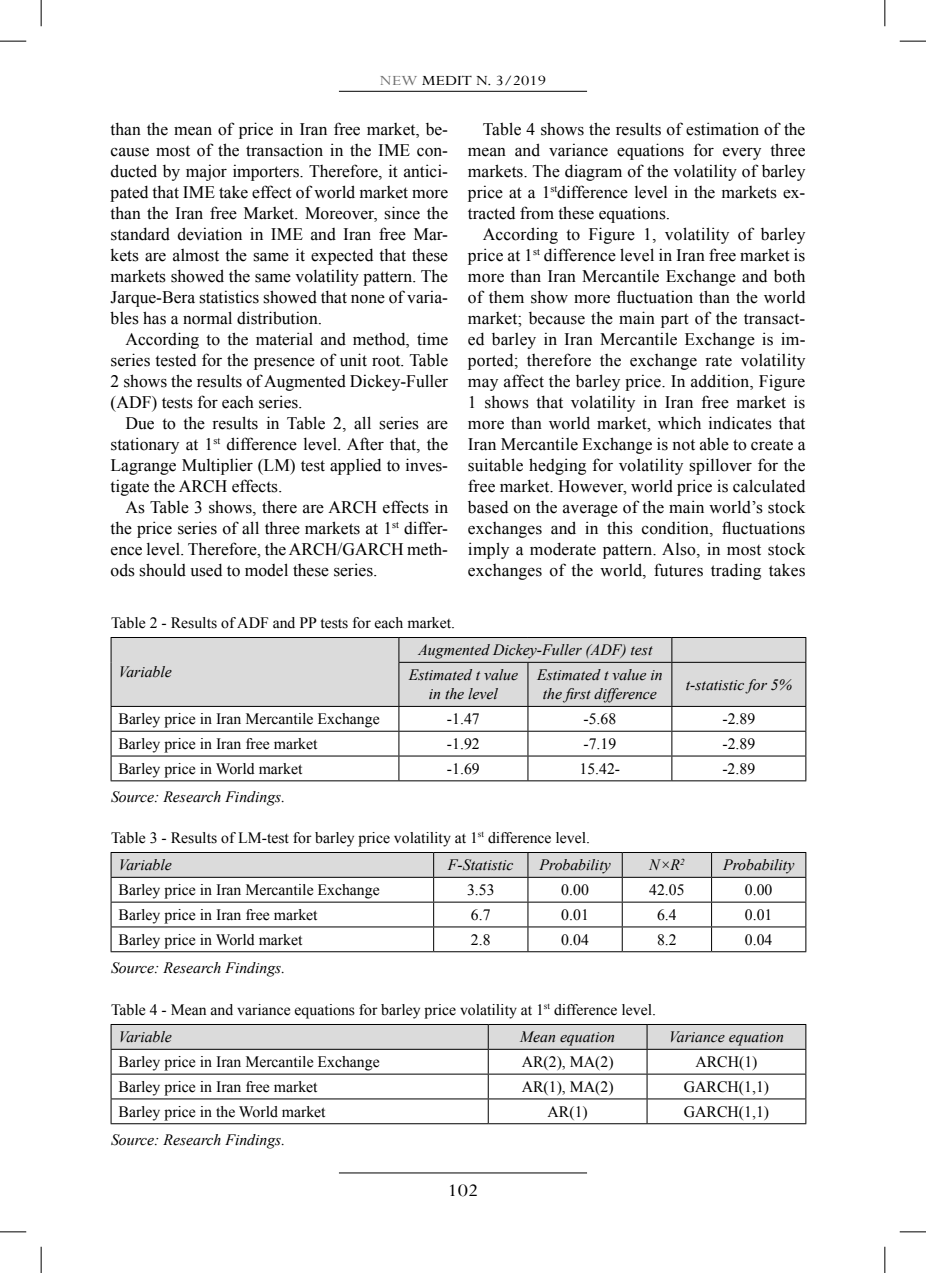
<style>
.page{position:relative;width:926px;height:1273px;background:#fff}
.page>*{position:absolute;margin:0;border:0;box-sizing:border-box;transform-origin:0 0}
.t1{font:19.6px "Perpetua";color:#000;scale:1.15 1}
.t2{font:17.5px/21px "Times New Roman";color:#000;text-align:justify}
.t3{font:15.75px/27.8px "Times New Roman";color:#000}
.t4{font:italic 15.75px/24.8px "Times New Roman";color:#000}
.t5{font:15.75px "Perpetua";color:#000;scale:1.15 1}
.s1{color:#707070}
.s2{font-style:italic}
</style>
<div class="page">
<hr style="left:339px;top:91px;width:248px;height:1px;background:#000">
<hr style="left:339px;top:1172px;width:248px;height:1px;background:#000">
<div style="left:112px;top:638px;width:693px;height:68px;background:#dbdbdb"></div>
<hr style="left:111px;top:637px;width:288px;height:1px;background:#000">
<svg style="left:111px;top:638px;width:1px;height:24px"></svg>
<hr style="left:111px;top:662px;width:1px;height:44px;background:#000">
<hr style="left:399px;top:637px;width:129px;height:1px;background:#000">
<svg style="left:398px;top:638px;width:1px;height:24px"></svg>
<hr style="left:528px;top:637px;width:144px;height:1px;background:#000">
<hr style="left:672px;top:637px;width:134px;height:1px;background:#000">
<svg style="left:671px;top:638px;width:1px;height:24px"></svg>
<svg style="left:805px;top:638px;width:1px;height:24px"></svg>
<hr style="left:398px;top:662px;width:130px;height:1px;background:#000">
<hr style="left:398px;top:663px;width:1px;height:43px;background:#000">
<hr style="left:528px;top:662px;width:144px;height:1px;background:#000">
<hr style="left:527px;top:663px;width:1px;height:43px;background:#000">
<hr style="left:672px;top:662px;width:134px;height:1px;background:#000">
<hr style="left:671px;top:663px;width:1px;height:43px;background:#000">
<hr style="left:805px;top:663px;width:1px;height:43px;background:#000">
<hr style="left:111px;top:706px;width:288px;height:1px;background:#000">
<hr style="left:399px;top:706px;width:129px;height:1px;background:#000">
<hr style="left:528px;top:706px;width:144px;height:1px;background:#000">
<hr style="left:672px;top:706px;width:134px;height:1px;background:#000">
<hr style="left:111px;top:731px;width:288px;height:1px;background:#000">
<hr style="left:399px;top:731px;width:129px;height:1px;background:#000">
<hr style="left:528px;top:731px;width:144px;height:1px;background:#000">
<hr style="left:672px;top:731px;width:134px;height:1px;background:#000">
<hr style="left:111px;top:755px;width:288px;height:1px;background:#000">
<svg style="left:111px;top:707px;width:1px;height:73px"></svg>
<hr style="left:399px;top:755px;width:129px;height:1px;background:#000">
<svg style="left:398px;top:707px;width:1px;height:73px"></svg>
<hr style="left:528px;top:755px;width:144px;height:1px;background:#000">
<svg style="left:527px;top:707px;width:1px;height:73px"></svg>
<hr style="left:672px;top:755px;width:134px;height:1px;background:#000">
<svg style="left:671px;top:707px;width:1px;height:73px"></svg>
<svg style="left:805px;top:707px;width:1px;height:73px"></svg>
<hr style="left:111px;top:780px;width:288px;height:1px;background:#000">
<hr style="left:399px;top:780px;width:129px;height:1px;background:#000">
<hr style="left:528px;top:780px;width:144px;height:1px;background:#000">
<hr style="left:672px;top:780px;width:134px;height:1px;background:#000">
<hr style="left:111px;top:951px;width:322px;height:1px;background:#000">
<hr style="left:433px;top:951px;width:95px;height:1px;background:#000">
<hr style="left:528px;top:951px;width:94px;height:1px;background:#000">
<hr style="left:622px;top:951px;width:89px;height:1px;background:#000">
<hr style="left:711px;top:951px;width:95px;height:1px;background:#000">
<svg style="left:111px;top:852px;width:695px;height:99px"></svg>
<svg style="left:111px;top:1024px;width:695px;height:99px"></svg>
<hr style="left:111px;top:1123px;width:377px;height:1px;background:#000">
<hr style="left:488px;top:1123px;width:159px;height:1px;background:#000">
<hr style="left:647px;top:1123px;width:159px;height:1px;background:#000">
<svg style="left:0;top:41px;width:26px;height:1px"></svg>
<svg style="left:899px;top:41px;width:27px;height:1px"></svg>
<svg style="left:0;top:1231px;width:26px;height:1px"></svg>
<svg style="left:899px;top:1231px;width:27px;height:1px"></svg>
<svg style="left:41px;top:0;width:1px;height:26px"></svg>
<svg style="left:41px;top:1247px;width:1px;height:26px"></svg>
<svg style="left:884px;top:0;width:1px;height:26px"></svg>
<svg style="left:884px;top:1247px;width:1px;height:26px"></svg>
<p class="t5" style="left:380px;top:70px;width:146px"><span class="s1">NEW</span> MEDIT N. 3/2019</p>
<p class="t2" style="left:111px;top:118px;width:339px">than the mean of price in Iran free market, be&shy;cause most of the transaction in the IME con&shy;ducted by major importers. Therefore, it antici&shy;pated that IME take effect of world market more than the Iran free Market. Moreover, since the standard deviation in IME and Iran free Mar&shy;kets are almost the same it expected that these markets showed the same volatility pattern. The Jarque-Bera statistics showed that none of varia&shy;bles has a normal distribution.</p>
<p class="t2" style="left:111px;top:328px;width:339px;text-indent:15px">According to the material and method, time series tested for the presence of unit root. Table 2 shows the results of Augmented Dickey-Fuller (ADF) tests for each series.</p>
<p class="t2" style="left:111px;top:412px;width:339px;text-indent:15px">Due to the results in Table 2, all series are stationary at 1<sup>st</sup> difference level. After that, the Lagrange Multiplier (LM) test applied to inves&shy;tigate the ARCH effects.</p>
<p class="t2" style="left:111px;top:496px;width:339px;text-indent:15px">As Table 3 shows, there are ARCH effects in the price series of all three markets at 1<sup>st</sup> differ&shy;ence level. Therefore, the ARCH/GARCH meth&shy;ods should used to model these series.</p>
<p class="t2" style="left:468px;top:118px;width:339px;text-indent:15px">Table 4 shows the results of estimation of the mean and variance equations for every three markets. The diagram of the volatility of barley price at a 1<sup>st</sup>difference level in the markets ex&shy;tracted from these equations.</p>
<p class="t2" style="left:468px;top:223px;width:339px;text-indent:15px">According to Figure 1, volatility of barley price at 1<sup>st</sup> difference level in Iran free market is more than Iran Mercantile Exchange and both of them show more fluctuation than the world market; because the main part of the transact&shy;ed barley in Iran Mercantile Exchange is im&shy;ported; therefore the exchange rate volatility may affect the barley price. In addition, Figure 1 shows that volatility in Iran free market is more than world market, which indicates that Iran Mercantile Exchange is not able to create a suitable hedging for volatility spillover for the free market. However, world price is calculated based on the average of the main world’s stock exchanges and in this condition, fluctuations imply a moderate pattern. Also, in most stock exchanges of the world, futures trading takes</p>
<p class="t3" style="left:111px;top:608px;width:345px">Table 2 - Results of ADF and PP tests for each market.</p>
<p class="t4" style="left:118px;top:659px;width:55px">Variable</p>
<p class="t4" style="left:409px;top:637px;width:245px;text-indent:10px">Augmented Dickey-Fuller (ADF) test<br>Estimated t value</p>
<p class="t4" style="left:429px;top:681px;width:71px">in the level</p>
<p class="t4" style="left:537px;top:665px;width:127px;line-height:19.2px;text-align:center">Estimated t value in the first difference</p>
<p class="t4" style="left:686px;top:672px;width:107px">t-statistic for 5%</p>
<p class="t3" style="left:118px;top:705px;width:263px">Barley price in Iran Mercantile Exchange</p>
<p class="t3" style="left:447px;top:705px;width:34px">-1.47</p>
<p class="t3" style="left:583px;top:705px;width:34px">-5.68</p>
<p class="t3" style="left:722px;top:705px;width:34px">-2.89</p>
<p class="t3" style="left:118px;top:730px;width:200px">Barley price in Iran free market</p>
<p class="t3" style="left:447px;top:730px;width:34px">-1.92</p>
<p class="t3" style="left:583px;top:730px;width:34px">-7.19</p>
<p class="t3" style="left:722px;top:730px;width:34px">-2.89</p>
<p class="t3" style="left:118px;top:754px;width:185px">Barley price in World market</p>
<p class="t3" style="left:447px;top:754px;width:34px">-1.69</p>
<p class="t3" style="left:579px;top:754px;width:42px">15.42-</p>
<p class="t3" style="left:722px;top:754px;width:34px">-2.89</p>
<p class="t4" style="left:111px;top:784px;width:176px">Source: Research Findings.</p>
<p class="t3" style="left:118px;top:823px;width:473px;text-indent:-7px">Table 3 - Results of LM-test for barley price volatility at 1<sup>st</sup> difference level.<br><span class="s2">Variable</span></p>
<p class="t4" style="left:448px;top:852px;width:67px">F-Statistic</p>
<p class="t4" style="left:539px;top:852px;width:73px">Probability</p>
<p class="t4" style="left:649px;top:852px;width:37px">N×R<sup>2</sup></p>
<p class="t4" style="left:723px;top:852px;width:73px">Probability</p>
<p class="t3" style="left:118px;top:876px;width:263px">Barley price in Iran Mercantile Exchange</p>
<p class="t3" style="left:467px;top:876px;width:29px">3.53</p>
<p class="t3" style="left:561px;top:876px;width:29px">0.00</p>
<p class="t3" style="left:649px;top:876px;width:37px">42.05</p>
<p class="t3" style="left:745px;top:876px;width:29px">0.00</p>
<p class="t3" style="left:118px;top:900px;width:200px">Barley price in Iran free market</p>
<p class="t3" style="left:471px;top:900px;width:21px">6.7</p>
<p class="t3" style="left:561px;top:900px;width:29px">0.01</p>
<p class="t3" style="left:657px;top:900px;width:21px">6.4</p>
<p class="t3" style="left:745px;top:900px;width:29px">0.01</p>
<p class="t3" style="left:118px;top:925px;width:185px">Barley price in World market</p>
<p class="t3" style="left:471px;top:925px;width:21px">2.8</p>
<p class="t3" style="left:561px;top:925px;width:29px">0.04</p>
<p class="t3" style="left:657px;top:925px;width:21px">8.2</p>
<p class="t3" style="left:745px;top:925px;width:29px">0.04</p>
<p class="t4" style="left:111px;top:954px;width:176px">Source: Research Findings.</p>
<p class="t3" style="left:118px;top:995px;width:539px;text-indent:-7px">Table 4 - Mean and variance equations for barley price volatility at 1<sup>st</sup> difference level.<br><span class="s2">Variable</span></p>
<p class="t4" style="left:520px;top:1024px;width:96px">Mean equation</p>
<p class="t4" style="left:669px;top:1024px;width:117px">Variance equation</p>
<p class="t3" style="left:118px;top:1048px;width:263px">Barley price in Iran Mercantile Exchange</p>
<p class="t3" style="left:521px;top:1048px;width:93px">AR(2), MA(2)</p>
<p class="t3" style="left:695px;top:1048px;width:64px">ARCH(1)</p>
<p class="t3" style="left:118px;top:1072px;width:200px">Barley price in Iran free market</p>
<p class="t3" style="left:521px;top:1072px;width:93px">AR(1), MA(2)</p>
<p class="t3" style="left:683px;top:1072px;width:87px">GARCH(1,1)</p>
<p class="t3" style="left:118px;top:1097px;width:209px">Barley price in the World market</p>
<p class="t3" style="left:547px;top:1097px;width:42px">AR(1)</p>
<p class="t3" style="left:683px;top:1097px;width:87px">GARCH(1,1)</p>
<p class="t4" style="left:111px;top:1126px;width:176px">Source: Research Findings.</p>
<p class="t1" style="left:447px;top:1178px;width:28px">102</p>
</div>
